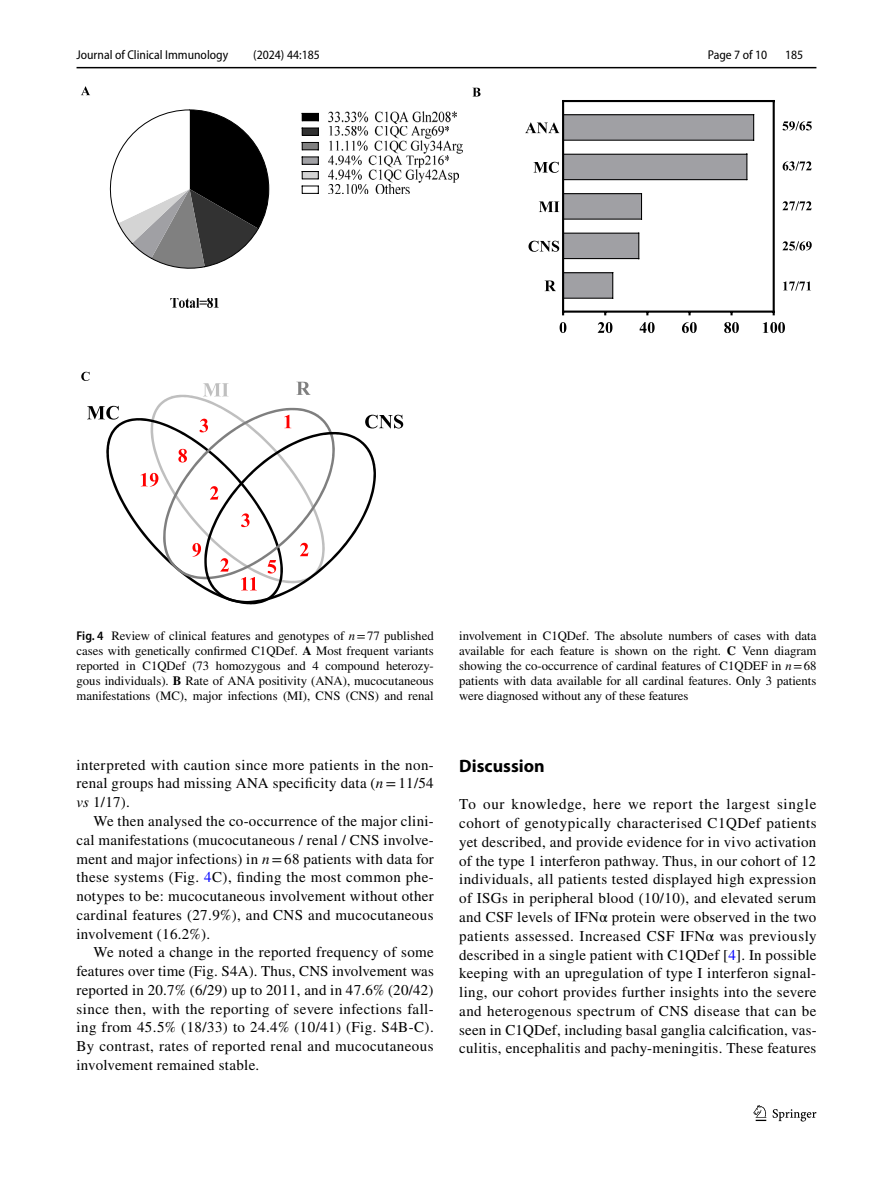
<style>
.page{position:relative;width:893px;height:1187px;background:#fff}
.page>*{position:absolute;margin:0;border:0;box-sizing:border-box;transform-origin:0 0}
.t1{font:700 18px "Myriad Pro";color:#000}
.t2{font:15px/18.8px "STIX";letter-spacing:.02em;color:#000;text-align:justify}
.t3{font:12.75px/15px "STIX";color:#000;text-align:justify}
.t4{font:semi-condensed 12.75px "Myriad Pro";color:#000}
.s1{font-family:"Myriad Pro";font-weight:600;font-stretch:semi-condensed}
.s2{font-style:italic}
.s3{font-weight:700}
.s4{color:#00f}
</style>
<div class="page">
<hr style="left:77px;top:67px;width:739px;height:1px;background:#000">
<svg style="left:753px;top:1105px;width:13px;height:15px"></svg>
<svg style="left:773px;top:1109px;width:43px;height:12px"></svg>
<svg style="left:81px;top:87px;width:9px;height:8px"></svg>
<svg style="left:473px;top:88px;width:7px;height:8px"></svg>
<hr style="left:562px;top:100px;width:213px;height:2px;background:#000">
<hr style="left:773px;top:100px;width:2px;height:212px;background:#000">
<svg style="left:564px;top:271px;width:50px;height:28px"></svg>
<svg style="left:560px;top:322px;width:6px;height:11px"></svg>
<svg style="left:598px;top:322px;width:14px;height:11px"></svg>
<svg style="left:640px;top:322px;width:15px;height:11px"></svg>
<svg style="left:682px;top:322px;width:15px;height:11px"></svg>
<svg style="left:724px;top:322px;width:15px;height:11px"></svg>
<svg style="left:763px;top:322px;width:22px;height:11px"></svg>
<hr style="left:562px;top:310px;width:213px;height:2px;background:#000">
<svg style="left:545px;top:280px;width:11px;height:11px"></svg>
<svg style="left:528px;top:232px;width:112px;height:28px"></svg>
<svg style="left:539px;top:192px;width:103px;height:29px"></svg>
<svg style="left:533px;top:153px;width:215px;height:28px;background:#a1a1a4"></svg>
<svg style="left:525px;top:113px;width:230px;height:28px"></svg>
<hr style="left:562px;top:100px;width:2px;height:212px;background:#000">
<svg style="left:783px;top:121px;width:29px;height:9px"></svg>
<svg style="left:783px;top:161px;width:28px;height:9px"></svg>
<svg style="left:782px;top:201px;width:29px;height:9px"></svg>
<svg style="left:782px;top:241px;width:30px;height:9px"></svg>
<svg style="left:783px;top:281px;width:27px;height:9px"></svg>
<svg style="left:109px;top:109px;width:161px;height:160px"></svg>
<img style="left:329px;top:112px;width:127px;height:12px">
<img style="left:330px;top:126px;width:119px;height:12px">
<svg style="left:301px;top:113px;width:18px;height:23px"></svg>
<img style="left:330px;top:141px;width:132px;height:12px">
<img style="left:328px;top:155px;width:121px;height:13px">
<svg style="left:301px;top:142px;width:18px;height:23px"></svg>
<img style="left:328px;top:170px;width:130px;height:12px">
<img style="left:329px;top:184px;width:80px;height:10px">
<svg style="left:301px;top:171px;width:18px;height:23px"></svg>
<img style="left:171px;top:298px;width:47px;height:9px">
<svg style="left:81px;top:372px;width:322px;height:232px"></svg>
<p class="t4" style="left:77px;top:48px;width:153px">Journal of Clinical Immunology</p>
<p class="t4" style="left:253px;top:48px;width:68px">(2024) 44:185</p>
<p class="t4" style="left:708px;top:48px;width:61px">Page 7 of 10</p>
<p class="t4" style="left:785px;top:48px;width:20px">185</p>
<p class="t3" style="left:77px;top:629px;width:359px"><span class="s1">Fig. 4</span> Review of clinical features and genotypes of <span class="s2">n</span>=77 published cases with genetically confirmed C1QDef. <span class="s3">A</span> Most frequent variants reported in C1QDef (73 homozygous and 4 compound heterozy&shy;gous individuals). <span class="s3">B</span> Rate of ANA positivity (ANA), mucocutaneous manifestations (MC), major infections (MI), CNS (CNS) and renal</p>
<p class="t3" style="left:459px;top:629px;width:359px">involvement in C1QDef. The absolute numbers of cases with data available for each feature is shown on the right. <span class="s3">C</span> Venn diagram showing the co-occurrence of cardinal features of C1QDEF in <span class="s2">n</span>=68 patients with data available for all cardinal features. Only 3 patients were diagnosed without any of these features</p>
<p class="t2" style="left:77px;top:756px;width:359px">interpreted with caution since more patients in the non&shy;renal groups had missing ANA specificity data (<span class="s2">n</span>=11/54 <span class="s2">vs</span> 1/17).</p>
<p class="t2" style="left:77px;top:812px;width:359px;text-indent:17px">We then analysed the co-occurrence of the major clini&shy;cal manifestations (mucocutaneous / renal / CNS involve&shy;ment and major infections) in <span class="s2">n</span>=68 patients with data for these systems (Fig. <span class="s4">4</span>C), finding the most common phe&shy;notypes to be: mucocutaneous involvement without other cardinal features (27.9%), and CNS and mucocutaneous involvement (16.2%).</p>
<p class="t2" style="left:77px;top:943px;width:359px;text-indent:17px">We noted a change in the reported frequency of some features over time (Fig. S4A). Thus, CNS involvement was reported in 20.7% (6/29) up to 2011, and in 47.6% (20/42) since then, with the reporting of severe infections fall&shy;ing from 45.5% (18/33) to 24.4% (10/41) (Fig. S4B-C).<br>By contrast, rates of reported renal and mucocutaneous involvement remained stable.</p>
<p class="t1" style="left:459px;top:754px;width:87px">Discussion</p>
<p class="t2" style="left:459px;top:796px;width:359px">To our knowledge, here we report the largest single cohort of genotypically characterised C1QDef patients yet described, and provide evidence for in vivo activation of the type 1 interferon pathway. Thus, in our cohort of 12 individuals, all patients tested displayed high expression of ISGs in peripheral blood (10/10), and elevated serum and CSF levels of IFNα protein were observed in the two patients assessed. Increased CSF IFNα was previously described in a single patient with C1QDef [<span class="s4">4</span>]. In possible keeping with an upregulation of type I interferon signal&shy;ling, our cohort provides further insights into the severe and heterogenous spectrum of CNS disease that can be seen in C1QDef, including basal ganglia calcification, vas&shy;culitis, encephalitis and pachy-meningitis. These features</p>
</div>
